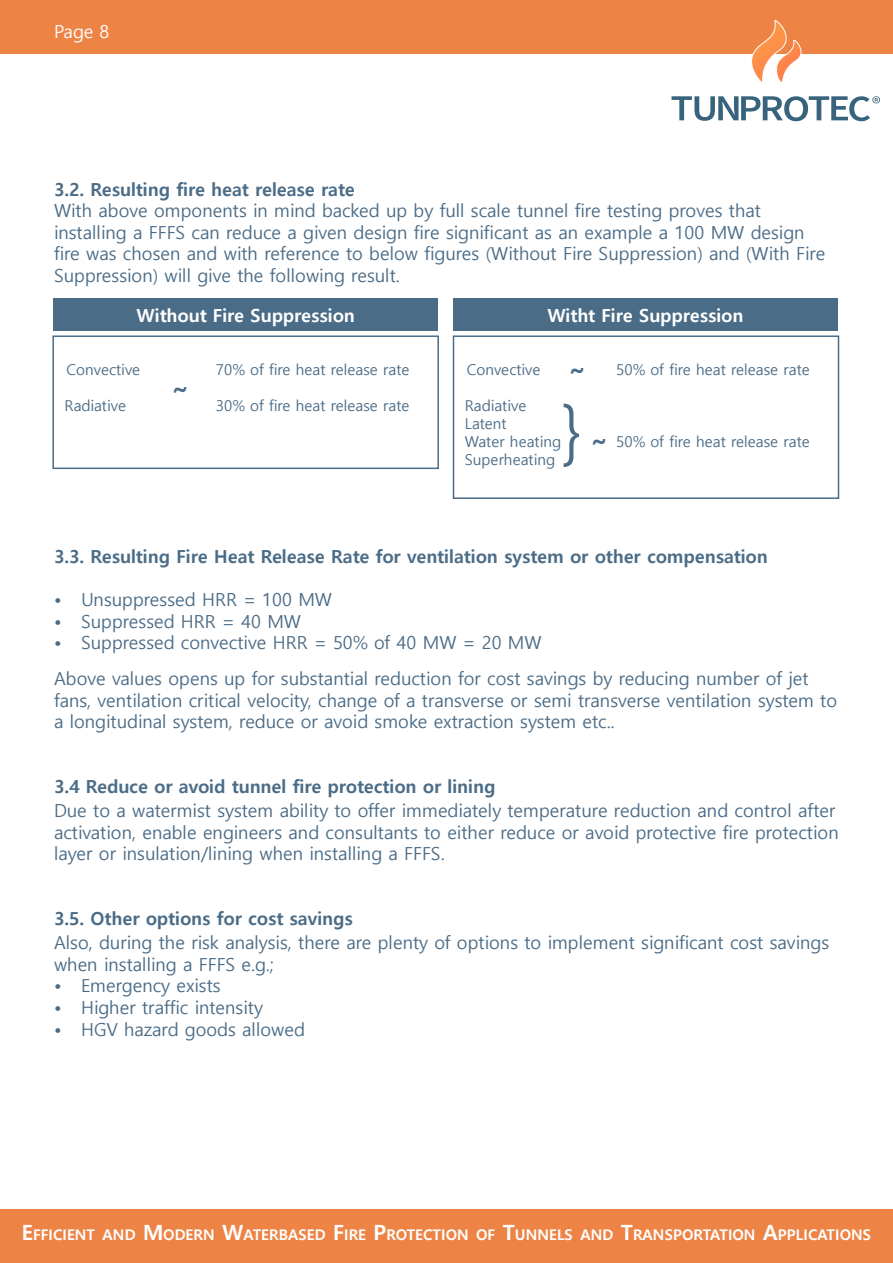
<style>
.page{position:relative;width:893px;height:1263px;background:#fff}
.page>*{position:absolute;margin:0;border:0;box-sizing:border-box;transform-origin:0 0}
.t1{font:300 72px "Malgun Gothic";color:#4b6c87}
.t2{font:700 36px "Malgun Gothic";color:#4b6c87}
.t3{font:18px/21.6px "Malgun Gothic";color:#4b6c87}
.t4{font:700 18px "Malgun Gothic";color:#4b6c87}
.t5{font:700 18px "Malgun Gothic";color:#fff}
.t6{font:18px "Malgun Gothic";color:#fff}
.t7{font:15px/18px "Malgun Gothic";color:#4b6c87}
.t8{font:700 14.7px "Malgun Gothic";color:#fff}
.s1{font-size:21px}
</style>
<div class="page">
<div style="left:0;top:0;width:893px;height:54px;background:#ed8446"></div>
<div style="left:0;top:1209px;width:893px;height:54px;background:#ed8446"></div>
<svg style="left:671px;top:96px;width:209px;height:25px"></svg>
<svg style="left:751px;top:20px;width:51px;height:63px"></svg>
<div style="left:52px;top:335px;width:387px;height:134px;border:2px solid #4b6c87"></div>
<div style="left:453px;top:335px;width:386px;height:164px;border:2px solid #4b6c87"></div>
<div style="left:53px;top:299px;width:385px;height:32px;background:#4b6c87"></div>
<div style="left:453px;top:299px;width:385px;height:32px;background:#4b6c87"></div>
<p class="t6" style="left:54px;top:21px;width:57px">Page 8</p>
<p class="t4" style="left:54px;top:178px;width:302px">3.2. Resulting fire heat release rate</p>
<p class="t3" style="left:54px;top:200px;width:773px">With above omponents in mind backed up by full scale tunnel fire testing proves that installing a FFFS can reduce a given design fire significant as an example a 100 MW design fire was chosen and with reference to below figures (Without Fire Suppression) and (With Fire Suppression) will give the following result.</p>
<p class="t5" style="left:137px;top:305px;width:220px">Without Fire Suppression</p>
<p class="t5" style="left:547px;top:305px;width:198px">Witht Fire Suppression</p>
<p class="t7" style="left:67px;top:360px;width:75px">Convective</p>
<p class="t7" style="left:216px;top:360px;width:195px">70% of fire heat release rate</p>
<p class="t7" style="left:65px;top:396px;width:63px">Radiative</p>
<p class="t7" style="left:216px;top:396px;width:195px">30% of fire heat release rate</p>
<h2 class="t2" style="left:174px;top:379px;width:15px">˜</h2>
<p class="t7" style="left:467px;top:360px;width:75px">Convective</p>
<p class="t7" style="left:616px;top:360px;width:195px">50% of fire heat release rate</p>
<p class="t7" style="left:465px;top:396px;width:98px">Radiative<br>Latent<br>Water heating</p>
<h2 class="t2" style="left:570px;top:361px;width:15px">˜</h2>
<h1 class="t1" style="left:561px;top:387px;width:23px">}</h1>
<p class="t7" style="left:616px;top:432px;width:195px">50% of fire heat release rate</p>
<h2 class="t2" style="left:592px;top:432px;width:15px">˜</h2>
<p class="t7" style="left:465px;top:450px;width:92px">Superheating</p>
<p class="t4" style="left:54px;top:546px;width:715px">3.3. Resulting Fire Heat Release Rate for ventilation system or other compensation</p>
<p class="t3" style="left:54px;top:589px;width:280px">• Unsuppressed HRR = 100 MW</p>
<p class="t3" style="left:54px;top:611px;width:249px">• Suppressed HRR = 40 MW</p>
<p class="t3" style="left:54px;top:625px;width:756px;line-height:36px">• Suppressed convective HRR = 50% of 40 MW = 20 MW<br>Above values opens up for substantial reduction for cost savings by reducing number of jet</p>
<p class="t3" style="left:54px;top:690px;width:785px">fans, ventilation critical velocity, change of a transverse or semi transverse ventilation system to a longitudinal system, reduce or avoid smoke extraction system etc..</p>
<p class="t4" style="left:54px;top:776px;width:443px">3.4 Reduce or avoid tunnel fire protection or lining</p>
<p class="t3" style="left:54px;top:800px;width:786px">Due to a watermist system ability to offer immediately temperature reduction and control after activation, enable engineers and consultants to either reduce or avoid protective fire protection layer or insulation/lining when installing a FFFS.</p>
<p class="t4" style="left:54px;top:908px;width:300px">3.5. Other options for cost savings</p>
<p class="t3" style="left:54px;top:932px;width:777px">Also, during the risk analysis, there are plenty of options to implement significant cost savings when installing a FFFS e.g.;</p>
<p class="t3" style="left:54px;top:975px;width:168px">• Emergency exists</p>
<p class="t3" style="left:54px;top:997px;width:210px">• Higher traffic intensity</p>
<p class="t3" style="left:54px;top:1019px;width:252px">• HGV hazard goods allowed</p>
<p class="t8" style="left:22px;top:1226px;width:851px"><span class="s1">E</span>FFICIENT AND <span class="s1">M</span>ODERN <span class="s1">W</span>ATERBASED <span class="s1">F</span>IRE <span class="s1">P</span>ROTECTION OF <span class="s1">T</span>UNNELS AND <span class="s1">T</span>RANSPORTATION <span class="s1">A</span>PPLICATIONS</p>
</div>
